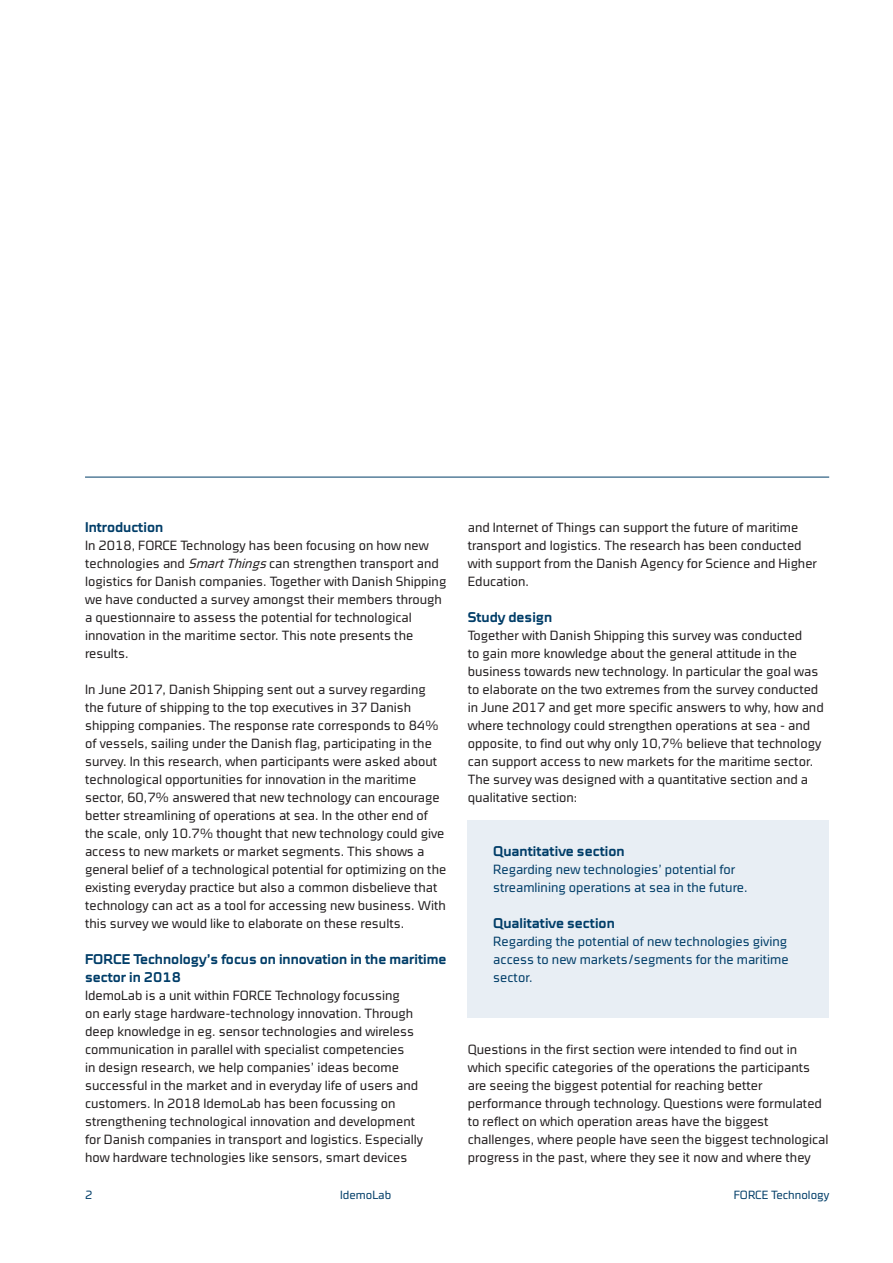
<style>
.page{position:relative;width:893px;height:1263px;background:#fff}
.page>*{position:absolute;margin:0;border:0;box-sizing:border-box;transform-origin:0 0}
.Mellemrubrik_L1_-_UK{font:700 14.25px/18px "Cube OT";color:#003d68}
.Brødtekst_-_UK{font:300 condensed 13.5px/18px "Cube OT";color:#231f20}
.Brødtekst_-_UK-2{font:300 condensed 13.5px/18px "Cube OT";color:#003d68}
.t1{font:300 condensed 12px "Cube OT";color:#003d68}
.s1{font-style:italic}
</style>
<div class="page">
<div style="left:468px;top:820px;width:361px;height:197px;background:#e8eef4"></div>
<hr style="left:85px;top:477px;width:744px;height:1px;background:#003d68">
<p class="Mellemrubrik_L1_-_UK" style="left:85px;top:518px;width:80px">Introduction</p>
<p class="Brødtekst_-_UK" style="left:85px;top:536px;width:363px">In 2018, FORCE Technology has been focusing on how new technologies and <span class="s1">SmartThings</span>can strengthen transport and logistics for Danish companies. Together with Danish Shipping we have conducted a survey amongst their members through a questionnaire to assess the potential for technological innovation in the maritime sector. This note presents the results.</p>
<p class="Brødtekst_-_UK" style="left:85px;top:680px;width:363px">In June 2017, Danish Shipping sent out a survey regarding the future of shipping to the top executives in 37 Danish shipping companies. The response rate corresponds to 84% of vessels, sailing under the Danish flag, participating in the survey. In this research, when participants were asked about technological opportunities for innovation in the maritime sector, 60,7% answered that new technology can encourage better streamlining of operations at sea. In the other end of the scale, only 10.7% thought that new technology could give access to new markets or market segments. This shows a general belief of a technological potential for optimizing on the existing everyday practice but also a common disbelieve that technology can act as a tool for accessing new business. With this survey we would like to elaborate on these results.</p>
<p class="Mellemrubrik_L1_-_UK" style="left:85px;top:950px;width:363px">FORCE Technology’s focus on innovation in the maritime sector in 2018</p>
<p class="Brødtekst_-_UK" style="left:85px;top:986px;width:339px">IdemoLab is a unit within FORCE Technology focussing<br>on early stage hardware-technology innovation. Through deep knowledge in eg. sensor technologies and wireless communication in parallel with specialist competencies<br>in design research, we help companies’ ideas become successful in the market and in everyday life of users and customers. In 2018 IdemoLab has been focussing on strengthening technological innovation and development for Danish companies in transport and logistics. Especially how hardware technologies like sensors, smart devices</p>
<p class="Brødtekst_-_UK" style="left:468px;top:518px;width:351px">and Internet of Things can support the future of maritime transport and logistics. The research has been conducted with support from the Danish Agency for Science and Higher Education.</p>
<p class="Mellemrubrik_L1_-_UK" style="left:468px;top:608px;width:86px">Study design</p>
<p class="Brødtekst_-_UK" style="left:468px;top:626px;width:357px">Together with Danish Shipping this survey was conducted<br>to gain more knowledge about the general attitude in the business towards new technology. In particular the goal was to elaborate on the two extremes from the survey conducted in June 2017 and get more specific answers to why, how and where technology could strengthen operations at sea - and opposite, to find out why only 10,7% believe that technology can support access to new markets for the maritime sector.<br>The survey was designed with a quantitative section and a qualitative section:</p>
<p class="Mellemrubrik_L1_-_UK" style="left:493px;top:842px;width:133px">Quantitative section</p>
<p class="Brødtekst_-_UK-2" style="left:493px;top:860px;width:256px">Regarding new technologies’ potential for streamlining operations at sea in the future.</p>
<p class="Mellemrubrik_L1_-_UK" style="left:493px;top:914px;width:123px">Qualitative section</p>
<p class="Brødtekst_-_UK-2" style="left:493px;top:932px;width:297px;text-align:justify">Regarding the potential of new technologies giving access to new markets/segments for the maritime sector.</p>
<p class="Brødtekst_-_UK" style="left:468px;top:1040px;width:362px">Questions in the first section were intended to find out in which specific categories of the operations the participants are seeing the biggest potential for reaching better performance through technology. Questions were formulated to reflect on which operation areas have the biggest challenges, where people have seen the biggest technological progress in the past, where they see it now and where they</p>
<p class="t1" style="left:85px;top:1188px;width:9px">2</p>
<p class="t1" style="left:340px;top:1188px;width:53px">IdemoLab</p>
<p class="t1" style="left:734px;top:1188px;width:97px">FORCE Technology</p>
</div>
